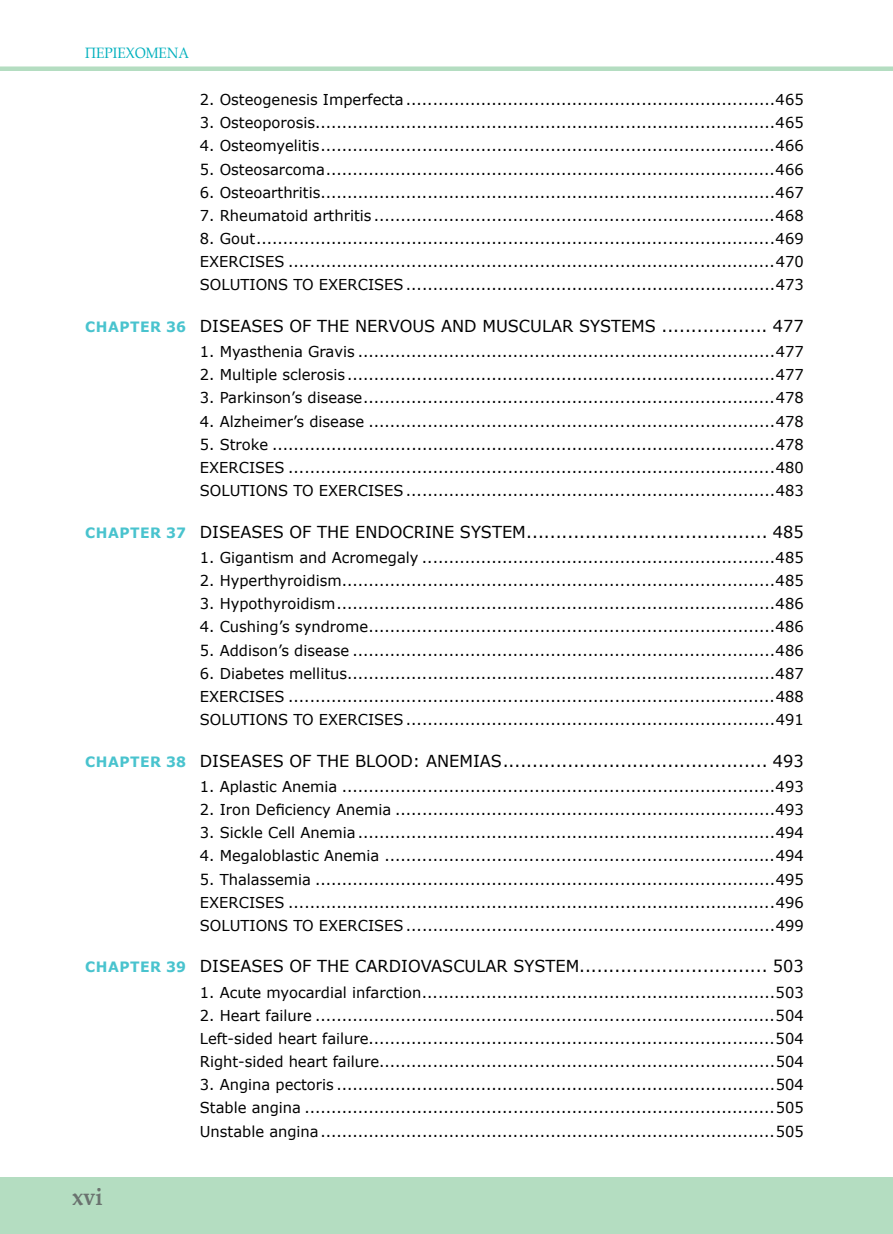
<style>
.page{position:relative;width:893px;height:1234px;background:#fff}
.page>*{position:absolute;margin:0;border:0;box-sizing:border-box;transform-origin:0 0}
.t1{font:700 24px "Book Antiqua";color:#58595b;scale:.9 1}
.t2{font:16.5px "Verdana";color:#000}
.t3{font:15px/23.1px "Verdana";color:#000;text-align:justify}
.t4{font:15px "Book Antiqua";letter-spacing:.01em;color:#00b0bd;scale:.9 1}
.s1{font-weight:700;font-size:14.25px;color:#49c3ce}
</style>
<div class="page">
<div style="left:0;top:66px;width:893px;height:5px;background:#b4ddc1"></div>
<div style="left:0;top:1176px;width:893px;height:57px;background:#b4ddc1"></div>
<p class="t4" style="left:85px;top:42px;width:117px">ΠΕΡΙΕΧΟΜΕΝΑ</p>
<p class="t3" style="left:200px;top:88px;width:605px">2. Osteogenesis Imperfecta.....................................................................465</p>
<p class="t3" style="left:200px;top:111px;width:605px">3. Osteoporosis......................................................................................465</p>
<p class="t3" style="left:200px;top:134px;width:605px">4. Osteomyelitis.....................................................................................466</p>
<p class="t3" style="left:200px;top:157px;width:605px">5. Osteosarcoma....................................................................................466</p>
<p class="t3" style="left:200px;top:180px;width:605px">6. Osteoarthritis.....................................................................................467</p>
<p class="t3" style="left:200px;top:204px;width:605px">7. Rheumatoid arthritis ...........................................................................468</p>
<p class="t3" style="left:200px;top:227px;width:605px">8. Gout.................................................................................................469<br>EXERCISES ...........................................................................................470<br>SOLUTIONS TO EXERCISES .....................................................................473</p>
<p class="t2" style="left:85px;top:314px;width:720px"><span class="s1">CHAPTER 36</span> DISEASES OF THE NERVOUS AND MUSCULAR SYSTEMS .................. 477</p>
<p class="t3" style="left:200px;top:340px;width:605px">1. Myasthenia Gravis ..............................................................................477</p>
<p class="t3" style="left:200px;top:363px;width:605px">2. Multiple sclerosis ................................................................................477</p>
<p class="t3" style="left:200px;top:386px;width:605px">3. Parkinson’s disease.............................................................................478</p>
<p class="t3" style="left:200px;top:409px;width:605px">4. Alzheimer’s disease ............................................................................478</p>
<p class="t3" style="left:200px;top:432px;width:605px">5. Stroke ..............................................................................................478<br>EXERCISES ...........................................................................................480<br>SOLUTIONS TO EXERCISES .....................................................................483</p>
<p class="t2" style="left:85px;top:520px;width:720px"><span class="s1">CHAPTER 37</span> DISEASES OF THE ENDOCRINE SYSTEM......................................... 485</p>
<p class="t3" style="left:200px;top:545px;width:605px">1. Gigantism and Acromegaly ..................................................................485</p>
<p class="t3" style="left:200px;top:569px;width:605px">2. Hyperthyroidism.................................................................................485</p>
<p class="t3" style="left:200px;top:592px;width:605px">3. Hypothyroidism..................................................................................486</p>
<p class="t3" style="left:200px;top:615px;width:605px">4. Cushing’s syndrome............................................................................486</p>
<p class="t3" style="left:200px;top:638px;width:605px">5. Addison’s disease ...............................................................................486</p>
<p class="t3" style="left:200px;top:661px;width:605px">6. Diabetes mellitus................................................................................487<br>EXERCISES ...........................................................................................488<br>SOLUTIONS TO EXERCISES .....................................................................491</p>
<p class="t2" style="left:85px;top:749px;width:720px"><span class="s1">CHAPTER 38</span> DISEASES OF THE BLOOD: ANEMIAS............................................. 493</p>
<p class="t3" style="left:200px;top:774px;width:605px">1. Aplastic Anemia .................................................................................493</p>
<p class="t3" style="left:200px;top:797px;width:605px">2. Iron Deficiency Anemia .......................................................................493</p>
<p class="t3" style="left:200px;top:820px;width:605px">3. Sickle Cell Anemia..............................................................................494</p>
<p class="t3" style="left:200px;top:844px;width:605px">4. Megaloblastic Anemia .........................................................................494</p>
<p class="t3" style="left:200px;top:867px;width:605px">5. Thalassemia ......................................................................................495<br>EXERCISES ...........................................................................................496<br>SOLUTIONS TO EXERCISES .....................................................................499</p>
<p class="t2" style="left:85px;top:954px;width:720px"><span class="s1">CHAPTER 39</span> DISEASES OF THE CARDIOVASCULAR SYSTEM................................ 503</p>
<p class="t3" style="left:200px;top:980px;width:605px">1. Acute myocardial infarction..................................................................503</p>
<p class="t3" style="left:200px;top:1003px;width:605px">2. Heart failure ......................................................................................504<br>Left-sided heart failure............................................................................504<br>Right-sided heart failure..........................................................................504</p>
<p class="t3" style="left:200px;top:1072px;width:605px">3. Angina pectoris ..................................................................................504<br>Stable angina ........................................................................................505<br>Unstable angina.....................................................................................505</p>
<h1 class="t1" style="left:72px;top:1180px;width:35px">xvi</h1>
</div>
